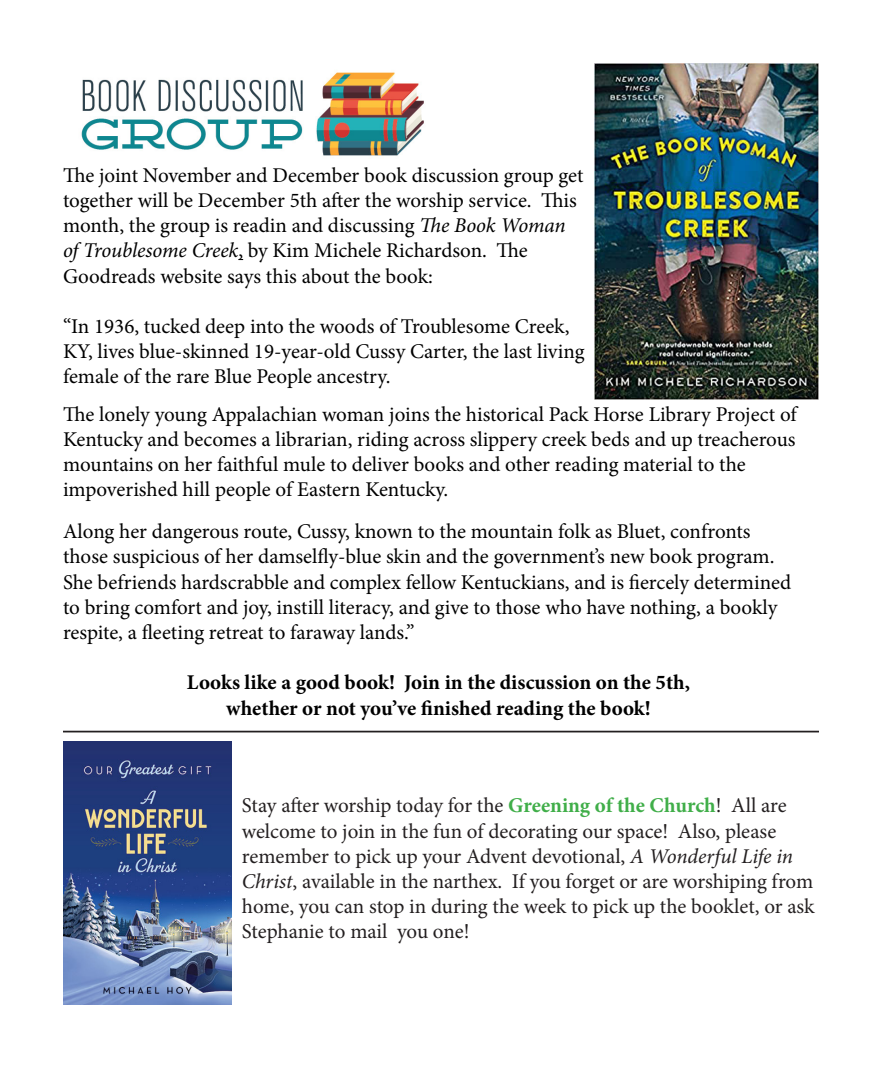
<style>
.page{position:relative;width:882px;height:1071px;background:#fff}
.page>*{position:absolute;margin:0;border:0;box-sizing:border-box;transform-origin:0 0}
.t1{font:21px/25.2px "Minion Pro";letter-spacing:-.005em;color:#000}
.t2{font:21px/25.2px "Minion Pro";letter-spacing:-.005em;color:#231f20}
.t3{font:700 21px "Minion Pro";color:#000}
.s1{font-style:italic}
.s2{font-weight:700;color:#40ae49}
</style>
<div class="page">
<img style="left:81px;top:72px;width:343px;height:84px">
<img style="left:595px;top:63px;width:224px;height:336px">
<hr style="left:63px;top:731px;width:756px;height:1px;background:#231f20">
<img style="left:63px;top:741px;width:169px;height:263px">
<p class="t1" style="left:63px;top:163px;width:522px">The joint November and December book discussion group get together will be December 5th after the worship service. This month, the group is readin and discussing <span class="s1">The Book Woman of Troublesome Creek</span>, by Kim Michele Richardson. The Goodreads website says this about the book:</p>
<p class="t1" style="left:63px;top:314px;width:523px">“In 1936, tucked deep into the woods of Troublesome Creek,<br>KY, lives blue-skinned 19-year-old Cussy Carter, the last living female of the rare Blue People ancestry.</p>
<p class="t1" style="left:63px;top:401px;width:735px">The lonely young Appalachian woman joins the historical Pack Horse Library Project of Kentucky and becomes a librarian, riding across slippery creek beds and up treacherous mountains on her faithful mule to deliver books and other reading material to the impoverished hill people of Eastern Kentucky.</p>
<p class="t1" style="left:63px;top:519px;width:730px">Along her dangerous route, Cussy, known to the mountain folk as Bluet, confronts those suspicious of her damselfly-blue skin and the government’s new book program.<br>She befriends hardscrabble and complex fellow Kentuckians, and is fiercely determined to bring comfort and joy, instill literacy, and give to those who have nothing, a bookly respite, a fleeting retreat to faraway lands.”</p>
<p class="t3" style="left:187px;top:668px;width:505px">Looks like a good book! Join in the discussion on the 5th,</p>
<p class="t3" style="left:226px;top:693px;width:426px">whether or not you’ve finished reading the book!</p>
<p class="t2" style="left:242px;top:793px;width:574px">Stay after worship today for the <span class="s2">Greening of the Church</span>! All are welcome to join in the fun of decorating our space! Also, please remember to pick up your Advent devotional, <span class="s1">A Wonderful Life in Christ</span>, available in the narthex. If you forget or are worshiping from home, you can stop in during the week to pick up the booklet, or ask Stephanie to mail you one!</p>
</div>
